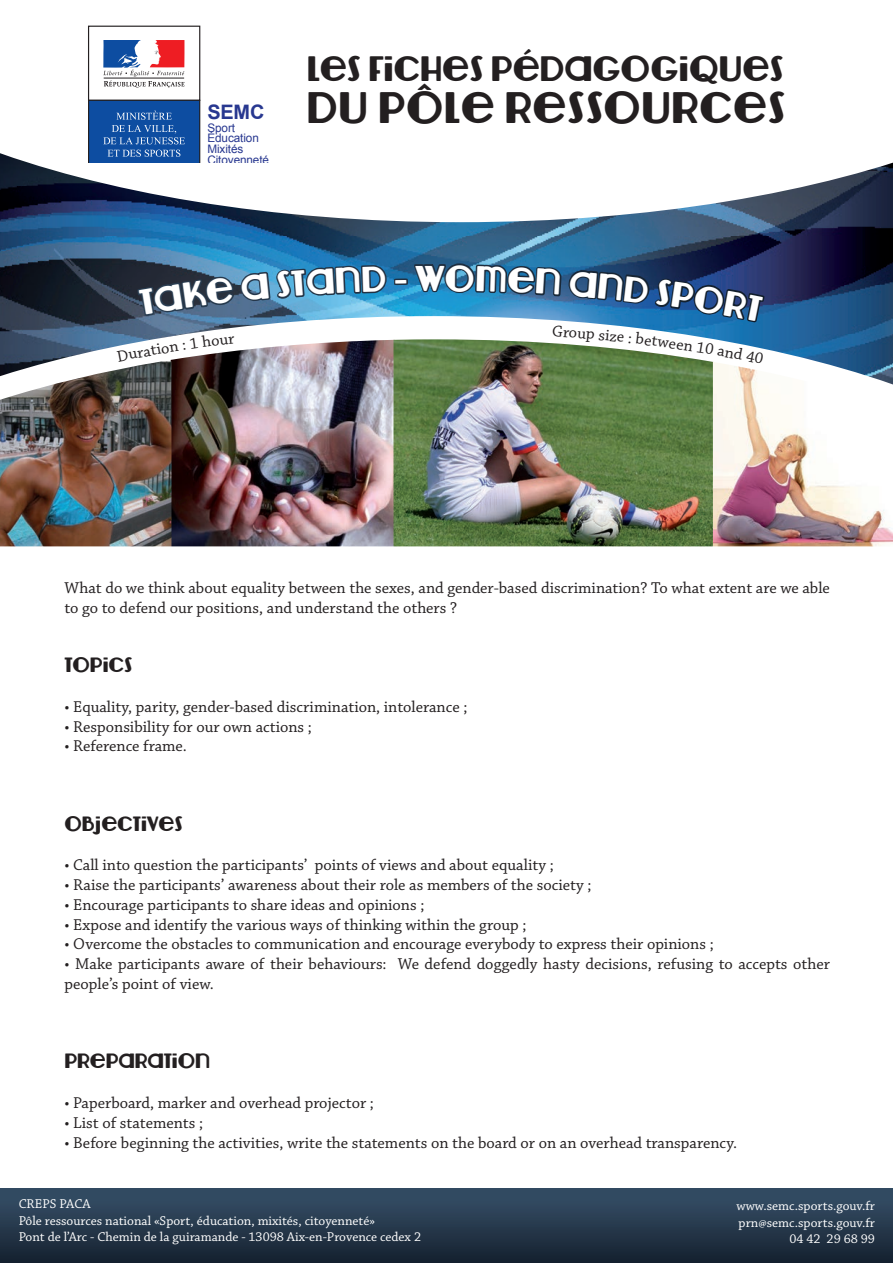
<style>
.page{position:relative;width:893px;height:1263px;background:#fff}
.page>*{position:absolute;margin:0;border:0;box-sizing:border-box;transform-origin:0 0}
.t1{font:35.25px "Lemondrop";letter-spacing:.02em;color:#231f20}
.t2{font:28.5px "Lemondrop";color:#fff}
.t3{font:28.2px "Lemondrop";color:#231f20}
.t4{font:700 19.95px "Arial";color:#283890}
.t5{font:16.5px/19.8px "Chaparral Pro";color:#231f20}
.t6{font:16.5px "Lemondrop";color:#231f20}
.t7{font:13.5px/16.2px "Chaparral Pro";color:#fff}
.t8{font:11.7px/10.5px "Arial";letter-spacing:-.01em;color:#283890}
</style>
<div class="page">
<svg style="left:0;top:1188px;width:893px;height:75px;background:#25384c"></svg>
<img style="left:0;top:222px;width:893px;height:94px">
<div style="left:394px;top:278px;width:14px;height:7px;border:3px solid #fff"></div>
<svg style="left:0;top:25px;width:893px;height:197px"></svg>
<img style="left:171px;top:340px;width:222px;height:206px">
<img style="left:0;top:361px;width:171px;height:185px">
<img style="left:393px;top:339px;width:320px;height:207px">
<img style="left:713px;top:362px;width:180px;height:184px">
<div style="left:89px;top:26px;width:111px;height:74px;background:#fff"></div>
<div style="left:88px;top:26px;width:112px;height:75px;border:1px solid #231f20"></div>
<svg style="left:395px;top:280px;width:12px;height:4px"></svg>
<img style="left:88px;top:40px;width:300px;height:437px">
<img style="left:413px;top:77px;width:353px;height:403px">
<p class="t4" style="left:207px;top:99px;width:59px">SEMC</p>
<p class="t8" style="left:207px;top:123px;width:63px">Sport<br>Éducation<br>Mixités<br>Citoyenneté</p>
<h3 class="t3" style="left:307px;top:49px;width:479px">LES FICHES PÉDAGOGIQUES</h3>
<h1 class="t1" style="left:307px;top:83px;width:480px">DU PÔLE RESSOURCES</h1>
<h2 class="t2" style="left:415px;top:258px;width:31px">W</h2>
<p class="t5" style="left:600px;top:325px;width:35px;rotate:6deg">size :</p>
<p class="t5" style="left:64px;top:578px;width:767px">What do we think about equality between the sexes, and gender-based discrimination? To what extent are we able to go to defend our positions, and understand the others ?</p>
<p class="t6" style="left:64px;top:653px;width:70px">TOPICS</p>
<p class="t5" style="left:64px;top:697px;width:404px">• Equality, parity, gender-based discrimination, intolerance ;</p>
<p class="t5" style="left:64px;top:717px;width:249px">• Responsibility for our own actions ;</p>
<p class="t5" style="left:64px;top:737px;width:124px">• Reference frame.</p>
<p class="t6" style="left:64px;top:812px;width:120px">OBJECTIVES</p>
<p class="t5" style="left:64px;top:856px;width:491px">• Call into question the participants’ points of views and about equality ;</p>
<p class="t5" style="left:64px;top:875px;width:529px">• Raise the participants’ awareness about their role as members of the society ;</p>
<p class="t5" style="left:64px;top:895px;width:361px">• Encourage participants to share ideas and opinions ;</p>
<p class="t5" style="left:64px;top:915px;width:463px">• Expose and identify the various ways of thinking within the group ;</p>
<p class="t5" style="left:64px;top:935px;width:651px">• Overcome the obstacles to communication and encourage everybody to express their opinions ;</p>
<p class="t5" style="left:64px;top:955px;width:767px">• Make participants aware of their behaviours: We defend doggedly hasty decisions, refusing to accepts other people’s point of view.</p>
<p class="t6" style="left:64px;top:1049px;width:147px">PREPARATION</p>
<p class="t5" style="left:64px;top:1093px;width:311px">• Paperboard, marker and overhead projector ;</p>
<p class="t5" style="left:64px;top:1113px;width:140px">• List of statements ;</p>
<p class="t5" style="left:64px;top:1133px;width:674px">• Before beginning the activities, write the statements on the board or on an overhead transparency.</p>
<p class="t7" style="left:19px;top:1197px;width:404px">CREPS PACA<br>Pôle ressources national «Sport, éducation, mixités, citoyenneté»<br>Pont de l’Arc - Chemin de la guiramande - 13098 Aix-en-Provence cedex 2</p>
<p class="t7" style="left:737px;top:1198px;width:140px;text-align:right">www.semc.sports.gouv.fr prn@semc.sports.gouv.fr<br>04 42 29 68 99</p>
</div>
